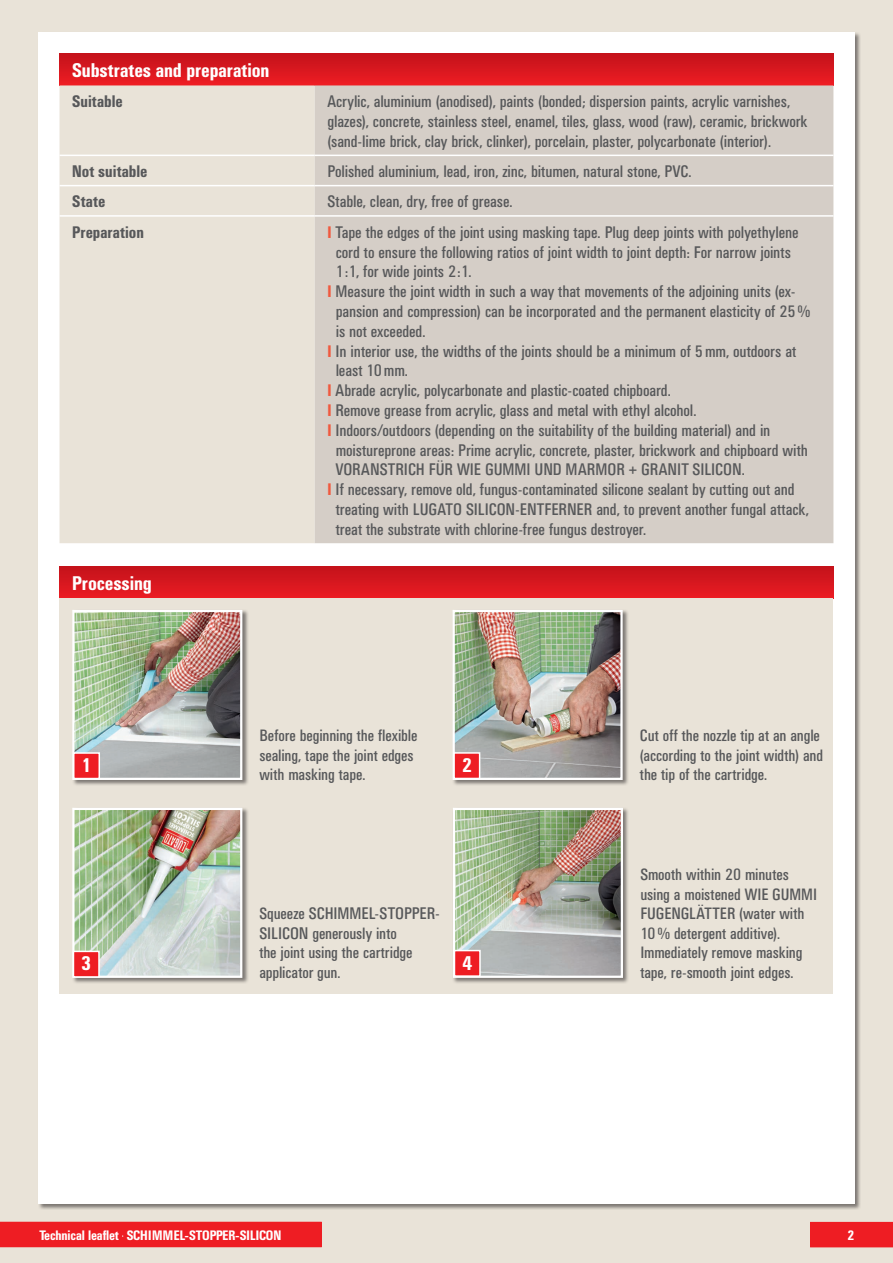
<style>
.page{position:relative;width:893px;height:1263px;background:#e9e3d8}
.page>*{position:absolute;margin:0;border:0;box-sizing:border-box;transform-origin:0 0}
.t1{font:500 condensed 19.5px "UN11";letter-spacing:.01em;color:#fff}
.t2{font:condensed 16.5px/19.8px "UN11";color:#57585a}
.t3{font:500 condensed 16.5px "UN11";letter-spacing:.01em;color:#57585a}
.t4{font:condensed 16.2px/19.5px "UN11";letter-spacing:.005em;color:#57585a}
.t5{font:500 condensed 13.5px "UN11";color:#fff}
.s1{font-weight:500;color:#f0593e}
.s2{font-size:16.2px}
.s3{font-size:16.5px}
</style>
<div class="page">
<div style="left:38px;top:32px;width:817px;height:1171px;background:#fff"></div>
<div style="left:810px;top:1222px;width:83px;height:25px;background:#ee1d23"></div>
<div style="left:0;top:1222px;width:322px;height:25px;background:#ee1d23"></div>
<svg style="left:60px;top:54px;width:773px;height:31px"></svg>
<div style="left:60px;top:85px;width:255px;height:458px;background:#e9e3d8"></div>
<div style="left:315px;top:85px;width:518px;height:458px;background:#d5cec7"></div>
<hr style="left:60px;top:155px;width:255px;height:1px;background:#fff">
<hr style="left:315px;top:155px;width:518px;height:1px;background:#fff">
<hr style="left:60px;top:185px;width:255px;height:1px;background:#fff">
<hr style="left:315px;top:185px;width:518px;height:1px;background:#fff">
<hr style="left:60px;top:215px;width:255px;height:2px;background:#fff">
<hr style="left:315px;top:215px;width:518px;height:2px;background:#fff">
<svg style="left:60px;top:567px;width:773px;height:31px"></svg>
<div style="left:60px;top:598px;width:773px;height:396px;background:#e9e3d8"></div>
<div style="left:72px;top:609px;width:177px;height:178px;background:#231f20;opacity:.55"></div>
<img style="left:75px;top:613px;width:164px;height:164px">
<div style="left:72px;top:610px;width:170px;height:170px;border:2px solid #fff"></div>
<div style="left:74px;top:753px;width:25px;height:25px;background:#ee1d23"></div>
<div style="left:73px;top:752px;width:27px;height:27px;border:2px solid #fff"></div>
<div style="left:452px;top:609px;width:177px;height:178px;background:#231f20;opacity:.55"></div>
<img style="left:456px;top:613px;width:164px;height:164px">
<div style="left:453px;top:610px;width:170px;height:170px;border:2px solid #fff"></div>
<div style="left:454px;top:753px;width:26px;height:25px;background:#ee1d23"></div>
<div style="left:453px;top:752px;width:27px;height:27px;border:2px solid #fff"></div>
<div style="left:453px;top:807px;width:177px;height:177px;background:#231f20;opacity:.55"></div>
<img style="left:456px;top:811px;width:164px;height:164px">
<div style="left:453px;top:808px;width:170px;height:170px;border:2px solid #fff"></div>
<div style="left:454px;top:950px;width:26px;height:26px;background:#ee1d23"></div>
<div style="left:454px;top:950px;width:27px;height:27px;border:2px solid #fff"></div>
<div style="left:72px;top:807px;width:177px;height:177px;background:#231f20;opacity:.55"></div>
<img style="left:75px;top:811px;width:164px;height:164px">
<div style="left:72px;top:808px;width:170px;height:170px;border:2px solid #fff"></div>
<div style="left:73px;top:951px;width:26px;height:26px;background:#ee1d23"></div>
<div style="left:73px;top:951px;width:27px;height:27px;border:2px solid #fff"></div>
<p class="t1" style="left:72px;top:59px;width:198px">Substrates and preparation</p>
<p class="t3" style="left:72px;top:92px;width:52px">Suitable</p>
<p class="t2" style="left:327px;top:91px;width:481px">Acrylic, aluminium (anodised), paints (bonded; dispersion paints, acrylic varnishes, glazes), concrete, stainless steel, enamel, tiles, glass, wood (raw), ceramic, brickwork (sand-lime brick, clay brick, clinker), porcelain, plaster, polycarbonate (interior).</p>
<p class="t3" style="left:72px;top:162px;width:76px">Not suitable</p>
<p class="t2" style="left:327px;top:161px;width:365px">Polished aluminium, lead, iron, zinc, bitumen, natural stone, PVC.</p>
<p class="t3" style="left:72px;top:192px;width:35px">State</p>
<p class="t2" style="left:327px;top:192px;width:187px">Stable, clean, dry, free of grease.</p>
<p class="t3" style="left:72px;top:222px;width:73px">Preparation</p>
<p class="t2" style="left:327px;top:222px;width:472px"><span class="s1">I</span> Tape the edges of the joint using masking tape. Plug deep joints with polyethylene</p>
<p class="t2" style="left:336px;top:242px;width:457px">cord to ensure the following ratios of joint width to joint depth: For narrow joints</p>
<p class="t2" style="left:336px;top:262px;width:137px">1:1, for wide joints 2:1.</p>
<p class="t2" style="left:327px;top:281px;width:469px"><span class="s1">I</span> Measure the joint width in such a way that movements of the adjoining units (ex-</p>
<p class="t2" style="left:336px;top:301px;width:476px">pansion and compression) can be incorporated and the permanent elasticity of 25%</p>
<p class="t2" style="left:336px;top:321px;width:91px">is not exceeded.</p>
<p class="t2" style="left:327px;top:341px;width:470px"><span class="s1">I</span> In interior use, the widths of the joints should be a minimum of 5mm, outdoors at</p>
<p class="t2" style="left:336px;top:361px;width:74px">least 10mm.</p>
<p class="t2" style="left:327px;top:380px;width:345px"><span class="s1">I</span> Abrade acrylic, polycarbonate and plastic-coated chipboard.</p>
<p class="t2" style="left:327px;top:400px;width:370px"><span class="s1">I</span> Remove grease from acrylic, glass and metal with ethyl alcohol.</p>
<p class="t2" style="left:327px;top:420px;width:444px"><span class="s1">I</span> Indoors/outdoors (depending on the suitability of the building material) and in</p>
<p class="t2" style="left:336px;top:440px;width:474px">moistureprone areas: Prime acrylic, concrete, plaster, brickwork and chipboard with</p>
<p class="t2" style="left:336px;top:460px;width:410px">VORANSTRICH FÜR WIE GUMMI UND MARMOR + GRANIT SILICON.</p>
<p class="t2" style="left:327px;top:479px;width:469px"><span class="s1">I</span> If necessary, remove old, fungus-contaminated silicone sealant by cutting out and</p>
<p class="t2" style="left:336px;top:499px;width:474px">treating with LUGATO SILICON-ENTFERNER and, to prevent another fungal attack,</p>
<p class="t2" style="left:336px;top:519px;width:312px">treat the substrate with chlorine-free fungus destroyer.</p>
<p class="t1" style="left:72px;top:572px;width:81px">Processing</p>
<p class="t4" style="left:259px;top:726px;width:159px">Before beginning the flexible sealing, tape the joint edges with masking tape.</p>
<p class="t4" style="left:640px;top:726px;width:185px">Cut off the nozzle tip at an angle (according to the joint width) and the tip of the cartridge.</p>
<p class="t1" style="left:82px;top:754px;width:11px">1</p>
<p class="t1" style="left:462px;top:754px;width:11px">2</p>
<p class="t2" style="left:259px;top:903px;width:182px"><span class="s2">Squeeze</span> SCHIMMEL-STOPPER-</p>
<p class="t4" style="left:259px;top:923px;width:154px"><span class="s3">SILICON</span> generously into the joint using the cartridge applicator gun.</p>
<p class="t1" style="left:81px;top:952px;width:11px">3</p>
<p class="t1" style="left:462px;top:951px;width:11px">4</p>
<p class="t4" style="left:640px;top:865px;width:178px">Smooth within 20 minutes using a moistened WIE GUMMI<br>FUGENGLÄTTER (water with<br>10% detergent additive).<br>Immediately remove masking tape, re-smooth joint edges.</p>
<p class="t5" style="left:39px;top:1227px;width:243px">Technical leaflet SCHIMMEL-STOPPER-SILICON</p>
<p class="t5" style="left:847px;top:1227px;width:8px">2</p>
</div>
